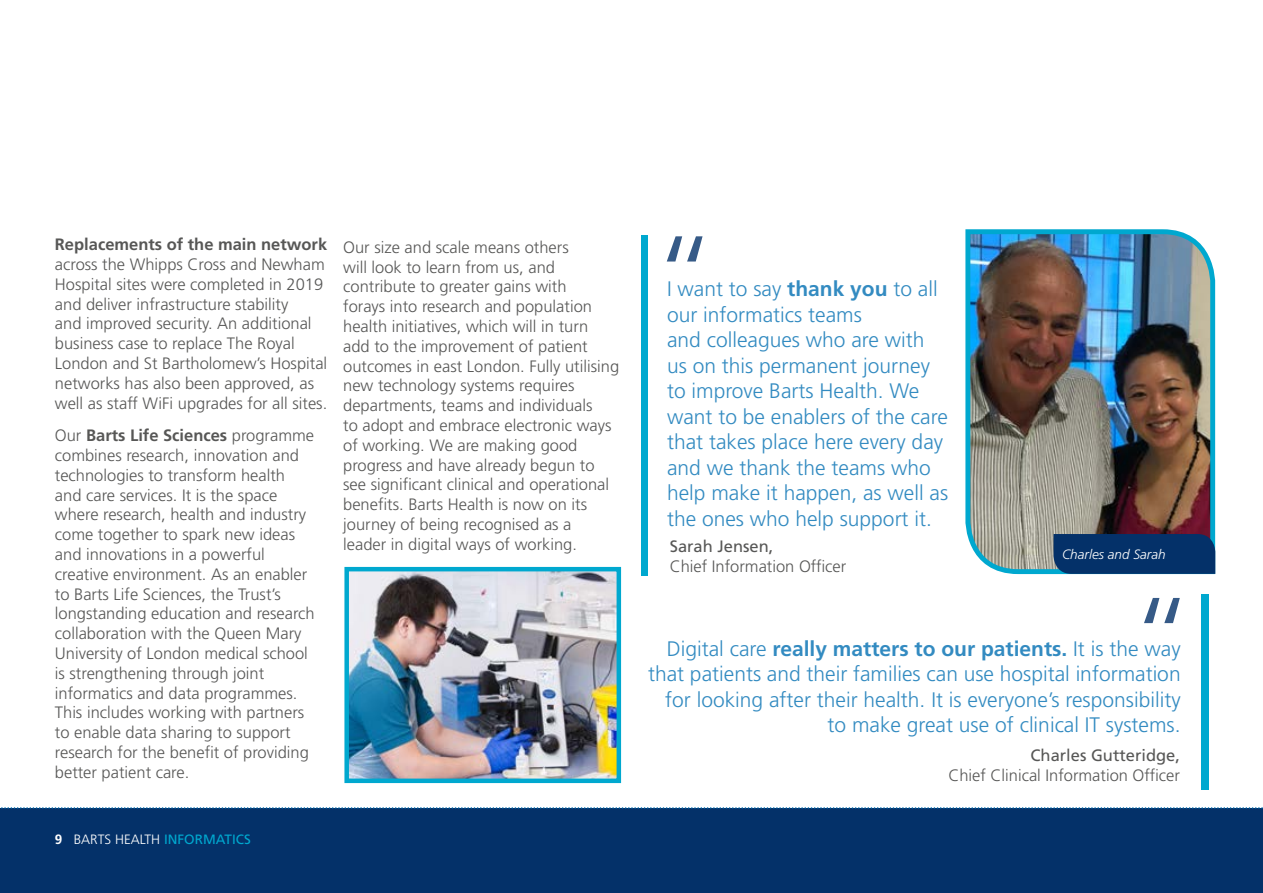
<style>
.page{position:relative;width:1263px;height:893px;background:#fff}
.page>*{position:absolute;margin:0;border:0;box-sizing:border-box;transform-origin:0 0}
.t1{font:300 115.5px "Frutiger LT Std";color:#365a87}
.t2{font:300 21px/25.5px "Frutiger LT Std";color:#338bc1}
.t3{font:700 21px "Frutiger LT Std";color:#338bc1}
.t4{font:300 16.5px/19.8px "Frutiger LT Std";color:#575756}
.t5{font:700 16.5px "Frutiger LT Std";color:#575756}
.t6{font:300 13.5px "Frutiger LT Std";color:#fff}
.t7{font:italic 300 13.5px "Frutiger LT Std";color:#fff}
.s1{font-weight:700}
.s2{font-weight:400}
.s3{font-weight:300}
.s4{font-weight:400;color:#00a8cf}
</style>
<div class="page">
<div style="left:0;top:808px;width:1263px;height:85px;background:#043169"></div>
<svg style="left:1px;top:807px;width:1262px;height:2px"></svg>
<div style="left:1202px;top:594px;width:7px;height:196px;background:#00a8cf"></div>
<div style="left:641px;top:235px;width:6px;height:340px;background:#00a8cf"></div>
<img style="left:349px;top:572px;width:267px;height:206px">
<div style="left:344px;top:567px;width:277px;height:216px;border:4px solid #00a8cf"></div>
<img style="left:965px;top:229px;width:251px;height:346px">
<div style="left:1053px;top:534px;width:162px;height:40px;background:#043169"></div>
<h4 class="t5" style="left:55px;top:235px;width:274px">Replacements of the main network</h4>
<p class="t4" style="left:55px;top:255px;width:274px">across the Whipps Cross and Newham Hospital sites were completed in 2019 and deliver infrastructure stability<br>and improved security. An additional business case to replace The Royal London and St Bartholomew’s Hospital networks has also been approved, as well as staff WiFi upgrades for all sites.</p>
<p class="t4" style="left:55px;top:426px;width:261px">Our <span class="s1">Barts Life Sciences</span> programme combines research, innovation and technologies to transform health and care services. It is the space where research, health and industry come together to spark new ideas and innovations in a powerful creative environment. As an enabler to Barts Life Sciences, the Trust’s longstanding education and research collaboration with the Queen Mary University of London medical school is strengthening through joint informatics and data programmes.<br>This includes working with partners to enable data sharing to support research for the beneft of providing better patient care.</p>
<p class="t4" style="left:343px;top:237px;width:277px">Our size and scale means others<br>will look to learn from us, and contribute to greater gains with<br>forays into research and population health initiatives, which will in turn<br>add to the improvement of patient outcomes in east London. Fully utilising new technology systems requires departments, teams and individuals<br>to adopt and embrace electronic ways of working. We are making good progress and have already begun to see signifcant clinical and operational benefts. Barts Health is now on its journey of being recognised as a<br>leader in digital ways of working.</p>
<p class="t1" style="left:652px;top:212px;width:66px">“</p>
<h3 class="t2" style="left:667px;top:277px;width:272px">I want to say <span class="s1">thank you</span> to all</h3>
<p class="t2" style="left:667px;top:302px;width:283px">our informatics teams<br>and colleagues who are with us on this permanent journey to improve Barts Health. We want to be enablers of the care that takes place here every day and we thank the teams who help make it happen, as well as the ones who help support it.</p>
<p class="t4" style="left:670px;top:537px;width:178px"><span class="s2">Sarah Jensen,<br></span>Chief Information Offcer</p>
<p class="t7" style="left:1062px;top:547px;width:105px">Charles and Sarah</p>
<p class="t1" style="left:1130px;top:573px;width:66px">“</p>
<h3 class="t3" style="left:667px;top:636px;width:515px"><span class="s3">Digital care</span> really matters to our patients. <span class="s3">It is the way</span></h3>
<p class="t2" style="left:648px;top:662px;width:534px">that patients and their families can use hospital information</p>
<p class="t2" style="left:665px;top:687px;width:517px;text-align:right">for looking after their health. It is everyone’s responsibility to make great use of clinical IT systems.</p>
<p class="t4" style="left:948px;top:746px;width:233px;text-align:right"><span class="s2">Charles Gutteridge,<br></span>Chief Clinical Information Offcer</p>
<p class="t6" style="left:55px;top:832px;width:197px"><span class="s1">9</span> BARTS HEALTH <span class="s4">INFORMATICS</span></p>
</div>
